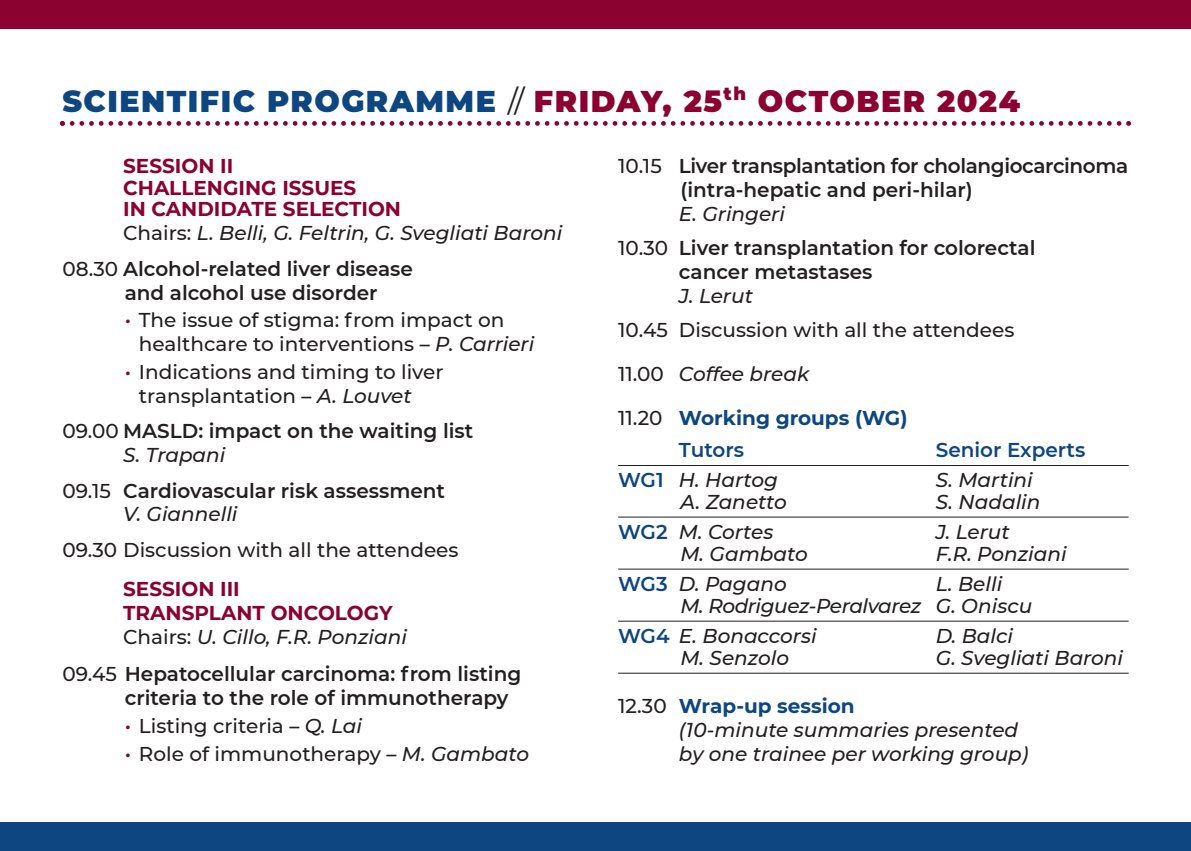
<style>
.page{position:relative;width:1191px;height:851px;background:#fff}
.page>*{position:absolute;margin:0;border:0;box-sizing:border-box;transform-origin:0 0}
.t1{font:900 30px "Montserrat";letter-spacing:.05em;color:#8b012f}
.t2{font:italic 500 20px "Montserrat";color:#231f20}
.t3{font:600 20px/24px "Montserrat";color:#231f20}
.t4{font:500 20px "Montserrat";color:#231f20}
.t5{font:700 20px "Montserrat";color:#8b012f}
.t6{font:600 20px/24px "Montserrat";letter-spacing:-.02em;color:#231f20}
.t7{font:700 20px "Montserrat";color:#0d4680}
.t8{font:italic 500 20px "Montserrat";letter-spacing:-.02em;color:#231f20}
.t9{font:600 20px "Montserrat";color:#0d4680}
.s1{color:#0d4680}
.s2{font-weight:400;color:#231f20}
.s3{font-style:normal}
.s4{font-weight:500}
.s5{font-style:italic;color:#8b012f}
.s6{font-weight:600}
.s7{font-style:italic}
.s8{font-weight:500;color:#231f20}
.s9{font-weight:600;font-style:normal;color:#0d4680}
</style>
<div class="page">
<svg style="left:60px;top:121px;width:1071px;height:5px"></svg>
<hr style="left:618px;top:465px;width:510px;height:1px;background:#231f20">
<hr style="left:618px;top:516px;width:510px;height:1px;background:#231f20">
<hr style="left:618px;top:568px;width:510px;height:1px;background:#231f20">
<hr style="left:618px;top:620px;width:510px;height:1px;background:#231f20">
<hr style="left:618px;top:672px;width:510px;height:1px;background:#231f20">
<div style="left:0;top:0;width:1191px;height:28px;background:#8b012f"></div>
<div style="left:0;top:822px;width:1191px;height:28px;background:#0d4680"></div>
<p class="t1" style="left:62px;top:83px;width:959px"><span class="s1">SCIENTIFIC PROGRAMME</span> <span class="s2">//</span> FRIDAY, 25<sup>th</sup> OCTOBER 2024</p>
<p class="t5" style="left:123px;top:153px;width:112px">SESSION II</p>
<p class="t5" style="left:123px;top:175px;width:235px">CHALLENGING ISSUES</p>
<p class="t5" style="left:123px;top:197px;width:279px">IN CANDIDATE SELECTION</p>
<p class="t2" style="left:123px;top:221px;width:440px"><span class="s3">Chairs:</span> L. Belli, G. Feltrin, G. Svegliati Baroni</p>
<p class="t3" style="left:62px;top:256px;width:352px"><span class="s4">08.30</span> Alcohol-related liver disease</p>
<p class="t3" style="left:125px;top:280px;width:254px">and alcohol use disorder</p>
<p class="t4" style="left:125px;top:308px;width:381px"><span class="s5">•</span> The issue of stigma: from impact on</p>
<p class="t4" style="left:139px;top:331px;width:397px">healthcare to interventions <span class="s6">–</span> <span class="s7">P. Carrieri</span></p>
<p class="t4" style="left:125px;top:359px;width:320px"><span class="s5">•</span> Indications and timing to liver</p>
<p class="t4" style="left:139px;top:383px;width:274px">transplantation <span class="s6">–</span> <span class="s7">A. Louvet</span></p>
<p class="t3" style="left:62px;top:419px;width:412px"><span class="s4">09.00</span> MASLD: impact on the waiting list</p>
<p class="t2" style="left:123px;top:442px;width:104px">S. Trapani</p>
<p class="t3" style="left:62px;top:478px;width:384px"><span class="s4">09.15</span> Cardiovascular risk assessment</p>
<p class="t2" style="left:123px;top:502px;width:116px">V. Giannelli</p>
<p class="t4" style="left:62px;top:537px;width:398px">09.30 Discussion with all the attendees</p>
<p class="t5" style="left:123px;top:577px;width:118px">SESSION III</p>
<p class="t5" style="left:123px;top:601px;width:271px">TRANSPLANT ONCOLOGY</p>
<p class="t2" style="left:123px;top:625px;width:285px"><span class="s3">Chairs:</span> U. Cillo, F.R. Ponziani</p>
<p class="t3" style="left:125px;top:661px;width:398px;text-indent:-62px"><span class="s4">09.45</span> Hepatocellular carcinoma: from listing criteria to the role of immunotherapy</p>
<p class="t4" style="left:125px;top:713px;width:239px"><span class="s5">•</span> Listing criteria <span class="s6">–</span> <span class="s7">Q. Lai</span></p>
<p class="t4" style="left:125px;top:741px;width:406px"><span class="s5">•</span> Role of immunotherapy <span class="s6">–</span> <span class="s7">M. Gambato</span></p>
<p class="t6" style="left:680px;top:153px;width:449px;text-indent:-62px"><span class="s4">10.15</span> Liver transplantation for cholangiocarcinoma (intra-hepatic and peri-hilar)</p>
<p class="t2" style="left:679px;top:201px;width:107px">E. Gringeri</p>
<p class="t3" style="left:618px;top:235px;width:419px"><span class="s4">10.30</span> Liver transplantation for colorectal</p>
<p class="t3" style="left:679px;top:259px;width:195px">cancer metastases</p>
<p class="t2" style="left:679px;top:283px;width:75px">J. Lerut</p>
<p class="t4" style="left:618px;top:317px;width:398px">10.45 Discussion with all the attendees</p>
<p class="t2" style="left:618px;top:361px;width:192px"><span class="s3">11.00</span> Coffee break</p>
<p class="t7" style="left:618px;top:405px;width:291px"><span class="s8">11.20</span> Working groups (WG)</p>
<p class="t9" style="left:679px;top:437px;width:67px">Tutors</p>
<p class="t9" style="left:935px;top:437px;width:151px">Senior Experts</p>
<p class="t2" style="left:618px;top:467px;width:161px"><span class="s9">WG1</span> H. Hartog</p>
<p class="t2" style="left:935px;top:467px;width:99px">S. Martini</p>
<p class="t2" style="left:680px;top:489px;width:108px">A. Zanetto</p>
<p class="t2" style="left:935px;top:489px;width:106px">S. Nadalin</p>
<p class="t2" style="left:618px;top:519px;width:157px"><span class="s9">WG2</span> M. Cortes</p>
<p class="t2" style="left:935px;top:519px;width:75px">J. Lerut</p>
<p class="t2" style="left:680px;top:541px;width:129px">M. Gambato</p>
<p class="t2" style="left:935px;top:541px;width:132px">F.R. Ponziani</p>
<p class="t2" style="left:618px;top:571px;width:170px"><span class="s9">WG3</span> D. Pagano</p>
<p class="t2" style="left:935px;top:571px;width:68px">L. Belli</p>
<p class="t8" style="left:680px;top:593px;width:353px">M. Rodriguez-Peralvarez G. Oniscu</p>
<p class="t2" style="left:618px;top:623px;width:200px"><span class="s9">WG4</span> E. Bonaccorsi</p>
<p class="t2" style="left:935px;top:623px;width:79px">D. Balci</p>
<p class="t2" style="left:680px;top:645px;width:110px">M. Senzolo</p>
<p class="t2" style="left:935px;top:645px;width:189px">G. Svegliati Baroni</p>
<p class="t7" style="left:618px;top:693px;width:238px"><span class="s8">12.30</span> Wrap-up session</p>
<p class="t2" style="left:679px;top:717px;width:341px">(10-minute summaries presented</p>
<p class="t2" style="left:679px;top:741px;width:351px">by one trainee per working group)</p>
</div>
